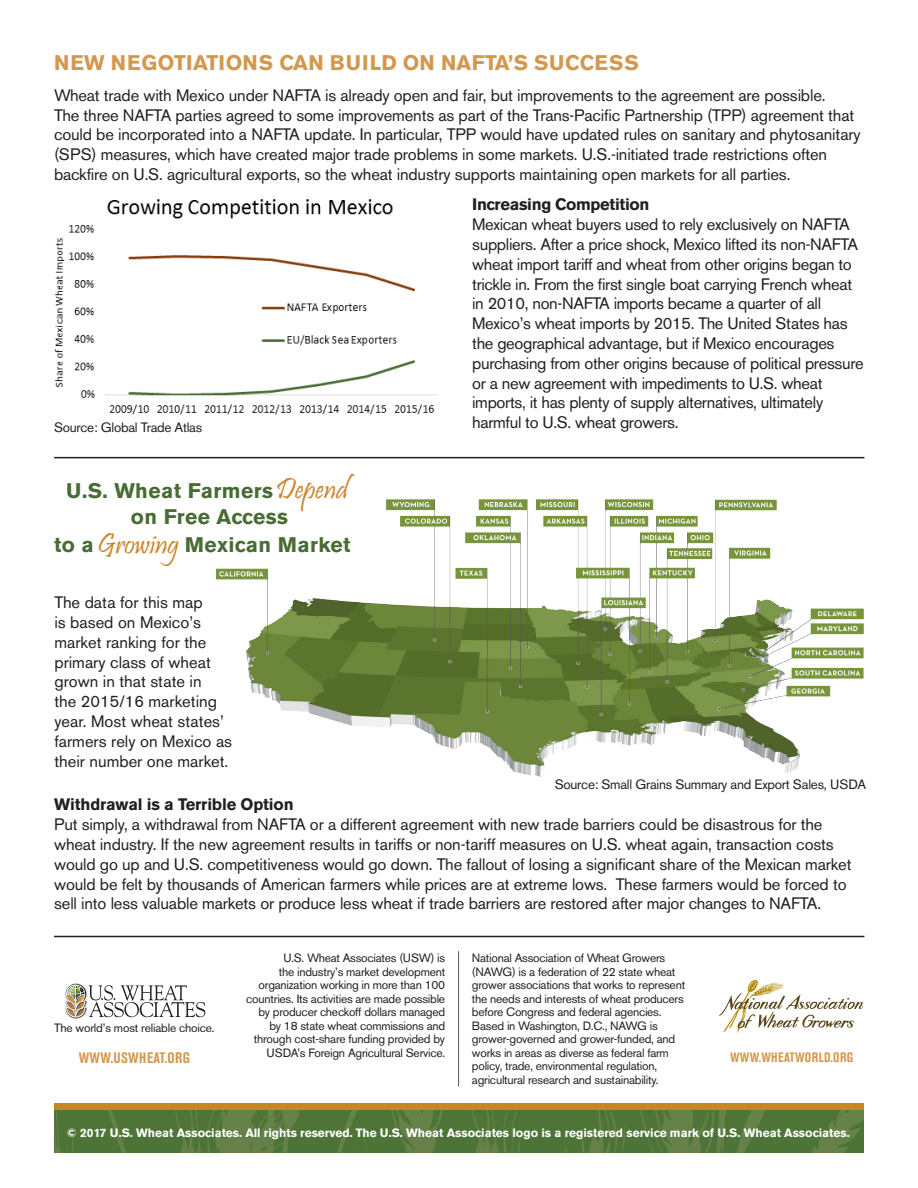
<style>
.page{position:relative;width:918px;height:1188px;background:#fff}
.page>*{position:absolute;margin:0;border:0;box-sizing:border-box;transform-origin:0 0}
.t1{font:30px "Pristina";letter-spacing:-.01em;color:#cb842b}
.t2{font:700 21px "Akzidenz Grotesk BE";letter-spacing:.02em;color:#476c34}
.t3{font:700 21px "Akzidenz Grotesk BE";letter-spacing:.01em;color:#d3984f}
.t4{font:16.5px/19.8px "Akzidenz Grotesk BE";letter-spacing:-.01em;color:#231f20}
.t5{font:700 16.5px "Akzidenz Grotesk BE";letter-spacing:-.01em;color:#231f20}
.t6{font:700 condensed 15px "Akzidenz Grotesk BE";letter-spacing:.02em;color:#d3984f}
.t7{font:13.5px "Akzidenz Grotesk BE";letter-spacing:-.02em;color:#231f20}
.t8{font:700 condensed 13.5px "Akzidenz Grotesk BE";letter-spacing:.02em;color:#d3984f}
.t9{font:12px/13.5px "Akzidenz Grotesk BE";letter-spacing:-.02em;color:#231f20;text-align:right}
.t10{font:700 12px "Akzidenz Grotesk BE";color:#fff}
</style>
<div class="page">
<hr style="left:458px;top:951px;width:1px;height:136px;background:#57585a">
<img style="left:65px;top:984px;width:17px;height:34px">
<svg style="left:66px;top:985px;width:139px;height:32px"></svg>
<svg style="left:54px;top:1103px;width:810px;height:8px;background:#bc822d"></svg>
<img style="left:54px;top:1111px;width:810px;height:42px">
<svg style="left:719px;top:980px;width:145px;height:53px"></svg>
<hr style="left:54px;top:936px;width:810px;height:1px;background:#231f20">
<img style="left:55px;top:199px;width:383px;height:216px">
<hr style="left:54px;top:457px;width:810px;height:1px;background:#231f20">
<img style="left:216px;top:500px;width:648px;height:277px">
<p class="t3" style="left:54px;top:50px;width:586px">NEW NEGOTIATIONS CAN BUILD ON NAFTA’S SUCCESS</p>
<p class="t4" style="left:54px;top:85px;width:808px">Wheat trade with Mexico under NAFTA is already open and fair, but improvements to the agreement are possible.<br>The three NAFTA parties agreed to some improvements as part of the Trans-Pacific Partnership (TPP) agreement that could be incorporated into a NAFTA update. In particular, TPP would have updated rules on sanitary and phytosanitary (SPS) measures, which have created major trade problems in some markets. U.S.-initiated trade restrictions often backfire on U.S. agricultural exports, so the wheat industry supports maintaining open markets for all parties.</p>
<p class="t7" style="left:54px;top:420px;width:150px">Source: Global Trade Atlas</p>
<p class="t2" style="left:66px;top:479px;width:208px">U.S. Wheat Farmers</p>
<p class="t1" style="left:276px;top:472px;width:74px">Depend</p>
<p class="t2" style="left:131px;top:504px;width:159px">on Free Access</p>
<p class="t2" style="left:54px;top:532px;width:41px">to a</p>
<p class="t1" style="left:98px;top:527px;width:83px">Growing</p>
<p class="t2" style="left:185px;top:532px;width:168px">Mexican Market</p>
<p class="t4" style="left:54px;top:593px;width:179px">The data for this map<br>is based on Mexico’s market ranking for the primary class of wheat grown in that state in<br>the 2015/16 marketing year. Most wheat states’ farmers rely on Mexico as their number one market.</p>
<p class="t5" style="left:472px;top:195px;width:179px">Increasing Competition</p>
<p class="t4" style="left:472px;top:215px;width:393px">Mexican wheat buyers used to rely exclusively on NAFTA suppliers. After a price shock, Mexico lifted its non-NAFTA wheat import tariff and wheat from other origins began to trickle in. From the first single boat carrying French wheat in 2010, non-NAFTA imports became a quarter of all Mexico’s wheat imports by 2015. The United States has the geographical advantage, but if Mexico encourages purchasing from other origins because of political pressure or a new agreement with impediments to U.S. wheat imports, it has plenty of supply alternatives, ultimately harmful to U.S. wheat growers.</p>
<p class="t7" style="left:555px;top:776px;width:313px">Source: Small Grains Summary and Export Sales, USDA</p>
<p class="t5" style="left:54px;top:795px;width:241px">Withdrawal is a Terrible Option</p>
<p class="t4" style="left:54px;top:815px;width:799px">Put simply, a withdrawal from NAFTA or a different agreement with new trade barriers could be disastrous for the wheat industry. If the new agreement results in tariffs or non-tariff measures on U.S. wheat again, transaction costs would go up and U.S. competitiveness would go down. The fallout of losing a significant share of the Mexican market would be felt by thousands of American farmers while prices are at extreme lows. These farmers would be forced to sell into less valuable markets or produce less wheat if trade barriers are restored after major changes to NAFTA.</p>
<p class="t9" style="left:246px;top:951px;width:200px">U.S. Wheat Associates (USW) is<br>the industry’s market development organization working in more than 100 countries. Its activities are made possible by producer checkoff dollars managed by 18 state wheat commissions and through cost-share funding provided by USDA’s Foreign Agricultural Service.</p>
<p class="t9" style="left:472px;top:951px;width:215px;text-align:left">National Association of Wheat Growers (NAWG) is a federation of 22 state wheat grower associations that works to represent the needs and interests of wheat producers before Congress and federal agencies.<br>Based in Washington, D.C., NAWG is grower-governed and grower-funded, and works in areas as diverse as federal farm policy, trade, environmental regulation, agricultural research and sustainability.</p>
<p class="t9" style="left:54px;top:1021px;width:162px">The world’s most reliable choice.</p>
<p class="t6" style="left:79px;top:1049px;width:113px">WWW.USWHEAT.ORG</p>
<p class="t8" style="left:730px;top:1050px;width:125px">WWW.WHEATWORLD.ORG</p>
<p class="t10" style="left:67px;top:1126px;width:784px">© 2017 U.S. Wheat Associates. All rights reserved. The U.S. Wheat Associates logo is a registered service mark of U.S. Wheat Associates.</p>
</div>
